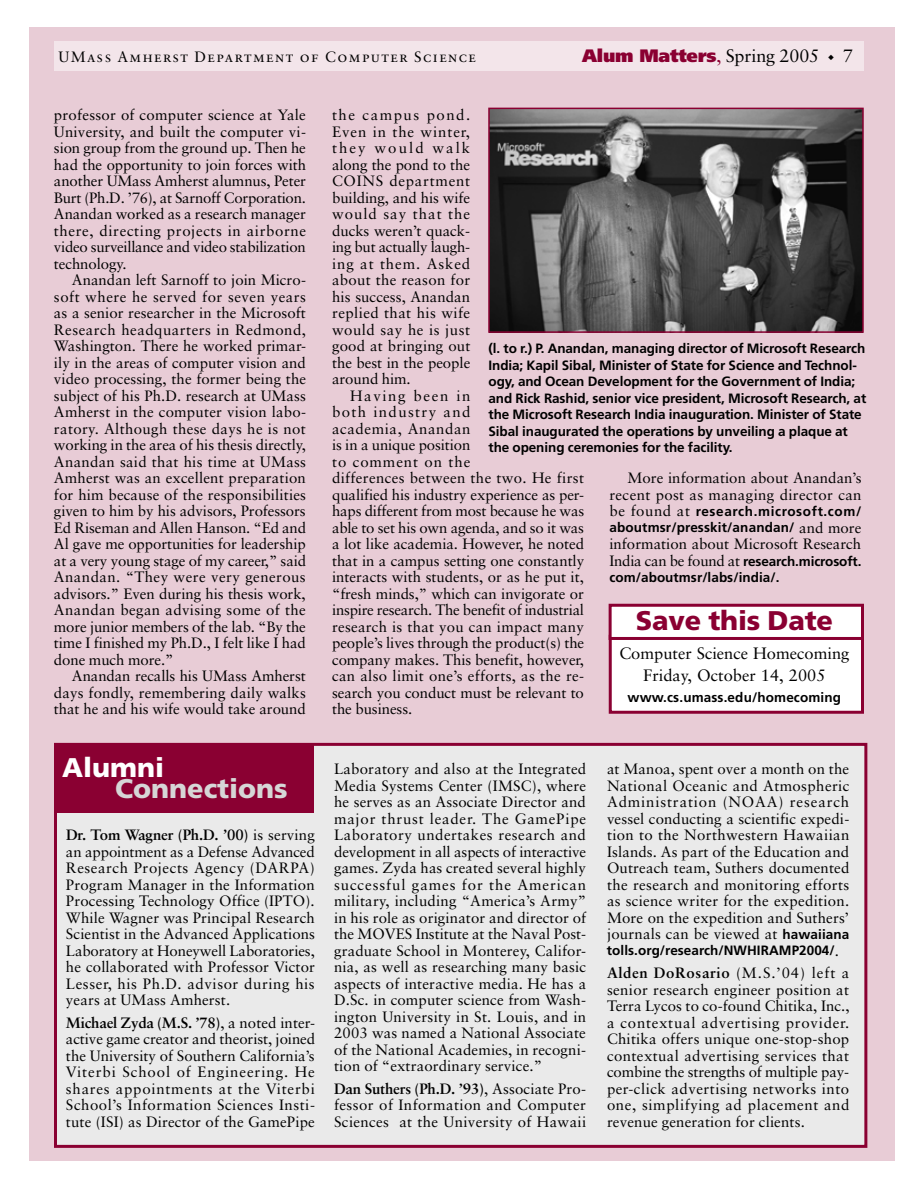
<style>
.page{position:relative;width:918px;height:1188px;background:#fff}
.page>*{position:absolute;margin:0;border:0;box-sizing:border-box;transform-origin:0 0}
.t1{font:900 27px "Frutiger";letter-spacing:-.005em;color:#8a0032}
.t2{font:900 27px "Frutiger";color:#d6d6d6}
.t3{font:900 27px "Frutiger";color:#fff}
.t4{font:900 18px "Frutiger";letter-spacing:-.005em;color:#8a0032}
.t5{font:18px "Sabon";color:#000}
.t6{font:16.5px/21.6px "Sabon";color:#000;text-align:center}
.t7{font:15px/16.5px "Sabon";color:#000;text-align:justify}
.t8{font:15px/16.5px "Sabon";letter-spacing:.025em;color:#000;text-align:right}
.t9{font:15px "Sabon Roman SC";letter-spacing:.095em;color:#000}
.t10{font:700 13.5px/16.5px "Frutiger";letter-spacing:-.005em;color:#000}
.s1{font-family:"Sabon";font-weight:400}
.s2{font-family:"Sabon";font-weight:400;color:#000}
.s3{font-weight:700}
.s4{font-family:"Sabon";font-weight:400;font-size:15px}
.s5{font-family:"Frutiger";font-weight:700;font-size:13.5px}
</style>
<div class="page">
<div style="left:29px;top:27px;width:865px;height:1134px;background:#e8ccd6"></div>
<div style="left:54px;top:41px;width:810px;height:30px;background:#f3e5ea"></div>
<div style="left:56px;top:744px;width:810px;height:402px;background:#eaeaea"></div>
<div style="left:54px;top:743px;width:813px;height:405px;border:3px solid #8a0032"></div>
<img style="left:491px;top:111px;width:370px;height:219px">
<div style="left:488px;top:108px;width:376px;height:225px;border:2px solid #8a0032"></div>
<div style="left:55px;top:744px;width:259px;height:69px;background:#8a0032"></div>
<svg style="left:59px;top:742px;width:106px;height:2px"></svg>
<div style="left:610px;top:636px;width:252px;height:76px;background:#fff"></div>
<div style="left:609px;top:635px;width:255px;height:79px;border:3px solid #8a0032"></div>
<div style="left:610px;top:605px;width:252px;height:33px;background:#fff"></div>
<div style="left:609px;top:604px;width:255px;height:36px;border:3px solid #8a0032"></div>
<p class="t9" style="left:58px;top:48px;width:419px">UMass Amherst Department of Computer Science</p>
<p class="t4" style="left:582px;top:45px;width:239px">Alum Matters<span class="s1">,</span> <span class="s2">Spring 2005</span></p>
<p class="t5" style="left:828px;top:45px;width:26px">◆ 7</p>
<p class="t7" style="left:54px;top:106px;width:254px">professor of computer science at Yale University, and built the computer vi&shy;sion group from the ground up. Then he had the opportunity to join forces with another UMass Amherst alumnus, Peter Burt (Ph.D. ’76), at Sarnoff Corporation.<br>Anandan worked as a research manager there, directing projects in airborne video surveillance and video stabilization technology.</p>
<p class="t7" style="left:54px;top:271px;width:254px;text-indent:18px">Anandan left Sarnoff to join Micro&shy;soft where he served for seven years as a senior researcher in the Microsoft Research headquarters in Redmond, Washington. There he worked primar&shy;ily in the areas of computer vision and video processing, the former being the subject of his Ph.D. research at UMass Amherst in the computer vision labo&shy;ratory. Although these days he is not working in the area of his thesis directly, Anandan said that his time at UMass Amherst was an excellent preparation for him because of the responsibilities given to him by his advisors, Professors Ed Riseman and Allen Hanson. “Ed and Al gave me opportunities for leadership at a very young stage of my career,” said Anandan. “They were very generous advisors.” Even during his thesis work, Anandan began advising some of the more junior members of the lab. “By the time I finished my Ph.D., I felt like I had done much more.”</p>
<p class="t7" style="left:54px;top:667px;width:253px;text-indent:18px">Anandan recalls his UMass Amherst days fondly, remembering daily walks that he and his wife would take around</p>
<h1 class="t3" style="left:62px;top:751px;width:104px">Alumni</h1>
<h1 class="t2" style="left:115px;top:772px;width:174px">Connections</h1>
<p class="t7" style="left:66px;top:826px;width:251px"><span class="s3">Dr. Tom Wagner (Ph.D. ’00)</span> is serving an appointment as a Defense Advanced Research Projects Agency (DARPA)<br>Program Manager in the Information Processing Technology Office (IPTO).<br>While Wagner was Principal Research Scientist in the Advanced Applications Laboratory at Honeywell Laboratories, he collaborated with Professor Victor Lesser, his Ph.D. advisor during his years at UMass Amherst.</p>
<p class="t7" style="left:66px;top:1014px;width:251px"><span class="s3">Michael Zyda (M.S. ’78)</span>, a noted inter&shy;active game creator and theorist, joined the University of Southern California’s Viterbi School of Engineering. He shares appointments at the Viterbi School’s Information Sciences Insti&shy;tute (ISI) as Director of the GamePipe</p>
<p class="t7" style="left:332px;top:106px;width:140px">the campus pond.<br>Even in the winter, they would walk along the pond to the COINS department building, and his wife would say that the ducks weren’t quack&shy;ing but actually laugh&shy;ing at them. Asked about the reason for his success, Anandan replied that his wife would say he is just good at bringing out the best in the people around him.</p>
<p class="t7" style="left:332px;top:387px;width:254px;text-align:left;text-indent:18px">Having been in<br>both industry and<br>academia, Anandan<br>is in a unique position<br>to comment on the<br>differences between the two. He first qualified his industry experience as per&shy;haps different from most because he was able to set his own agenda, and so it was a lot like academia. However, he noted that in a campus setting one constantly interacts with students, or as he put it, “fresh minds,” which can invigorate or inspire research. The benefit of industrial research is that you can impact many people’s lives through the product(s) the company makes. This benefit, however, can also limit one’s efforts, as the re&shy;search you conduct must be relevant to the business.</p>
<p class="t10" style="left:488px;top:340px;width:379px">(l. to r.) P. Anandan, managing director of Microsoft Research India; Kapil Sibal, Minister of State for Science and Technol&shy;ogy, and Ocean Development for the Government of India; and Rick Rashid, senior vice president, Microsoft Research, at the Microsoft Research India inauguration. Minister of State Sibal inaugurated the operations by unveiling a plaque at the opening ceremonies for the facility.</p>
<p class="t8" style="left:609px;top:469px;width:254px">More information about Anandan’s recent post as managing director can</p>
<p class="t10" style="left:609px;top:503px;width:253px"><span class="s4">be found at</span> research.microsoft.com/ aboutmsr/presskit/anandan/ <span class="s4">and more</span></p>
<p class="t7" style="left:609px;top:535px;width:253px">information about Microsoft Research</p>
<p class="t10" style="left:609px;top:552px;width:254px"><span class="s4">India can be found at</span> research.microsoft. com/aboutmsr/labs/india/.</p>
<h1 class="t1" style="left:636px;top:605px;width:199px">Save this Date</h1>
<p class="t6" style="left:619px;top:642px;width:232px">Computer Science Homecoming<br>Friday, October 14, 2005</p>
<p class="t10" style="left:628px;top:689px;width:215px">www.cs.umass.edu/homecoming</p>
<p class="t7" style="left:334px;top:760px;width:254px">Laboratory and also at the Integrated Media Systems Center (IMSC), where he serves as an Associate Director and major thrust leader. The GamePipe Laboratory undertakes research and development in all aspects of interactive games. Zyda has created several highly successful games for the American military, including “America’s Army” in his role as originator and director of the MOVES Institute at the Naval Post&shy;graduate School in Monterey, Califor&shy;nia, as well as researching many basic aspects of interactive media. He has a D.Sc. in computer science from Wash&shy;ington University in St. Louis, and in 2003 was named a National Associate of the National Academies, in recogni&shy;tion of “extraordinary service.”</p>
<p class="t7" style="left:334px;top:1080px;width:254px"><span class="s3">Dan Suthers (Ph.D. ’93)</span>, Associate Pro&shy;fessor of Information and Computer Sciences at the University of Hawaii</p>
<p class="t7" style="left:607px;top:760px;width:244px">at Manoa, spent over a month on the National Oceanic and Atmospheric Administration (NOAA) research vessel conducting a scientific expedi&shy;tion to the Northwestern Hawaiian Islands. As part of the Education and Outreach team, Suthers documented the research and monitoring efforts as science writer for the expedition.<br>More on the expedition and Suthers’ journals can be viewed at <span class="s5">hawaiiana</span></p>
<p class="t10" style="left:607px;top:942px;width:234px">tolls.org/research/NWHIRAMP2004/<span class="s4">.</span></p>
<p class="t7" style="left:607px;top:964px;width:244px"><span class="s3">Alden DoRosario</span> (M.S.’04) left a senior research engineer position at Terra Lycos to co-found Chitika, Inc., a contextual advertising provider.<br>Chitika offers unique one-stop-shop contextual advertising services that combine the strengths of multiple pay&shy;per-click advertising networks into one, simplifying ad placement and revenue generation for clients.</p>
</div>
